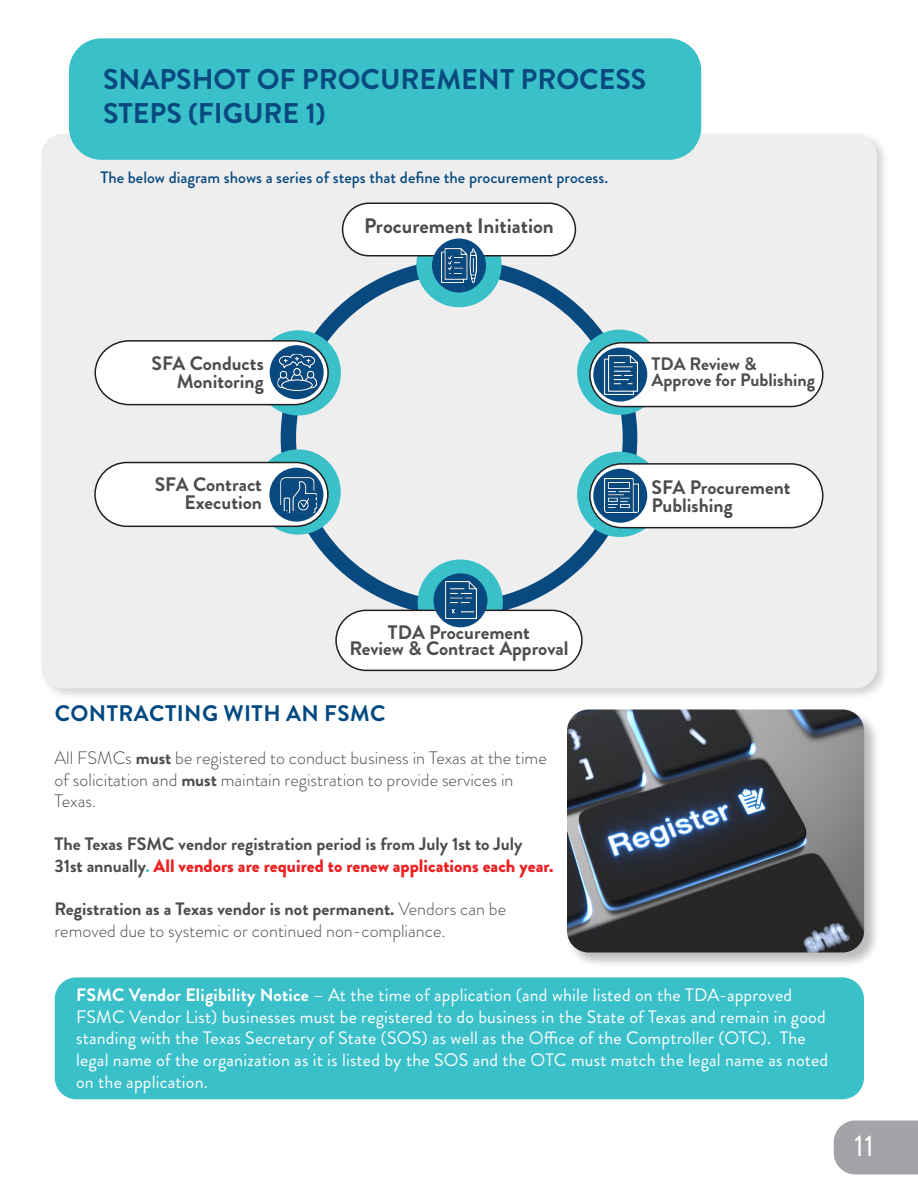
<style>
.page{position:relative;width:918px;height:1188px;background:#fff}
.page>*{position:absolute;margin:0;border:0;box-sizing:border-box;transform-origin:0 0}
.t1{font:30px "Brandon Grotesque";color:#fff}
.Tech_Type{font:700 28.5px/34.2px "Brandon Grotesque";color:#08497f}
.Tech_Type-2{font:700 22.5px "Brandon Grotesque";letter-spacing:.02em;color:#004980}
.Tech_Type-3{font:700 21px "Brandon Grotesque";color:#4b4c4d}
.Tech_Type-4{font:700 19.5px "Brandon Grotesque";color:#4b4c4d}
.Tech_Type-5{font:18px/21.6px "Brandon Grotesque";letter-spacing:.01em;color:#fff}
.Tech_Type-6{font:300 18px/21.6px "Brandon Grotesque";color:#4b4c4d}
.Tech_Type-7{font:700 18px/21.6px "Brandon Grotesque";color:#4b4c4d}
.Paragraph_Style_1{font:500 16.5px "Brandon Grotesque";color:#08497f}
.s1{font-weight:700}
.s2{color:#3bc1ca}
.s3{font-weight:900;color:#ee2123}
</style>
<div class="page">
<div style="left:834px;top:1120px;width:84px;height:54px;background:#a3a4a8"></div>
<div style="left:38px;top:130px;width:852px;height:572px;background:#231f20;opacity:.2"></div>
<div style="left:41px;top:134px;width:836px;height:555px;background:#eeeeef;border-radius:22px"></div>
<div style="left:566px;top:709px;width:314px;height:260px;background:#231f20;opacity:.3"></div>
<img style="left:567px;top:710px;width:297px;height:242px">
<div style="left:55px;top:977px;width:809px;height:122px;background:#3ac0c9;border-radius:22px"></div>
<div style="left:69px;top:38px;width:632px;height:122px;background:#3ac0c9;border-radius:32px"></div>
<svg style="left:281px;top:265px;width:356px;height:351px"></svg>
<div style="left:416px;top:222px;width:86px;height:85px;background:#3ac0c9;border-radius:50%"></div>
<div style="left:343px;top:203px;width:232px;height:53px;background:#fff;border-radius:26px"></div>
<div style="left:342px;top:202px;width:234px;height:54px;border:2px solid #231f20;border-radius:26px"></div>
<div style="left:432px;top:238px;width:54px;height:54px;background:#08497f;border-radius:50%"></div>
<img style="left:442px;top:248px;width:35px;height:35px">
<div style="left:256px;top:330px;width:85px;height:86px;background:#3ac0c9;border-radius:50%"></div>
<svg style="left:94px;top:339px;width:236px;height:67px;background:#e6eded"></svg>
<div style="left:270px;top:345px;width:54px;height:54px;background:#08497f;border-radius:50%"></div>
<img style="left:277px;top:354px;width:40px;height:37px">
<div style="left:255px;top:449px;width:86px;height:86px;background:#3ac0c9;border-radius:50%"></div>
<div style="left:95px;top:463px;width:233px;height:63px;background:#fff;border-radius:32px"></div>
<div style="left:94px;top:462px;width:235px;height:65px;border:2px solid #231f20;border-radius:32px"></div>
<div style="left:269px;top:468px;width:54px;height:54px;background:#08497f;border-radius:50%"></div>
<img style="left:280px;top:477px;width:37px;height:36px">
<div style="left:418px;top:560px;width:85px;height:85px;background:#3ac0c9;border-radius:50%"></div>
<div style="left:336px;top:610px;width:246px;height:60px;background:#fff;border-radius:30px"></div>
<div style="left:335px;top:610px;width:248px;height:61px;border:2px solid #231f20;border-radius:30px"></div>
<div style="left:434px;top:573px;width:54px;height:54px;background:#08497f;border-radius:50%"></div>
<img style="left:445px;top:581px;width:31px;height:38px">
<div style="left:577px;top:330px;width:85px;height:85px;background:#3ac0c9;border-radius:50%"></div>
<div style="left:577px;top:452px;width:85px;height:85px;background:#3ac0c9;border-radius:50%"></div>
<div style="left:590px;top:343px;width:233px;height:64px;background:#fff;border-radius:32px"></div>
<div style="left:589px;top:342px;width:235px;height:65px;border:2px solid #231f20;border-radius:32px"></div>
<div style="left:590px;top:464px;width:233px;height:64px;background:#fff;border-radius:32px"></div>
<div style="left:589px;top:463px;width:235px;height:65px;border:2px solid #231f20;border-radius:32px"></div>
<svg style="left:593px;top:348px;width:54px;height:54px"></svg>
<img style="left:605px;top:355px;width:32px;height:39px">
<div style="left:593px;top:469px;width:54px;height:54px;background:#08497f;border-radius:50%"></div>
<img style="left:604px;top:478px;width:35px;height:35px">
<p class="Tech_Type" style="left:103px;top:63px;width:545px">SNAPSHOT OF PROCUREMENT PROCESS<br>STEPS (FIGURE 1)</p>
<p class="Paragraph_Style_1" style="left:100px;top:165px;width:509px">The below diagram shows a series of steps that define the procurement process.</p>
<p class="Tech_Type-3" style="left:364px;top:211px;width:191px">Procurement Initiation</p>
<p class="Tech_Type-4" style="left:151px;top:349px;width:114px">SFA Conducts</p>
<p class="Tech_Type-4" style="left:177px;top:367px;width:89px">Monitoring</p>
<p class="Tech_Type-4" style="left:155px;top:471px;width:109px">SFA Contract</p>
<p class="Tech_Type-4" style="left:185px;top:489px;width:79px">Execution</p>
<p class="Tech_Type-7" style="left:652px;top:353px;width:106px">TDA Review &amp;</p>
<p class="Tech_Type-7" style="left:652px;top:369px;width:165px">Approve for Publishing</p>
<p class="Tech_Type-4" style="left:652px;top:474px;width:141px">SFA Procurement</p>
<p class="Tech_Type-4" style="left:652px;top:492px;width:83px">Publishing</p>
<p class="Tech_Type-4" style="left:388px;top:619px;width:144px">TDA Procurement</p>
<p class="Tech_Type-4" style="left:349px;top:635px;width:221px">Review &amp; Contract Approval</p>
<p class="Tech_Type-2" style="left:55px;top:697px;width:332px">CONTRACTING WITH AN FSMC</p>
<p class="Tech_Type-6" style="left:55px;top:747px;width:494px">All FSMCs <span class="s1">must</span> be registered to conduct business in Texas at the time of solicitation and <span class="s1">must</span> maintain registration to provide services in<br>Texas.</p>
<p class="Tech_Type-7" style="left:55px;top:834px;width:501px">The Texas FSMC vendor registration period is from July 1st to July<br>31st annually<span class="s2">.</span> <span class="s3">All vendors are required to renew applications each year.</span></p>
<p class="Tech_Type-6" style="left:55px;top:898px;width:453px"><span class="s1">Registration as a Texas vendor is not permanent.</span> Vendors can be removed due to systemic or continued non-compliance.</p>
<p class="Tech_Type-5" style="left:76px;top:985px;width:754px"><span class="s1">FSMC Vendor Eligibility Notice</span> – At the time of application (and while listed on the TDA-approved FSMC Vendor List) businesses must be registered to do business in the State of Texas and remain in good standing with the Texas Secretary of State (SOS) as well as the Office of the Comptroller (OTC). The legal name of the organization as it is listed by the SOS and the OTC must match the legal name as noted on the application.</p>
<h1 class="t1" style="left:854px;top:1125px;width:21px">11</h1>
</div>
